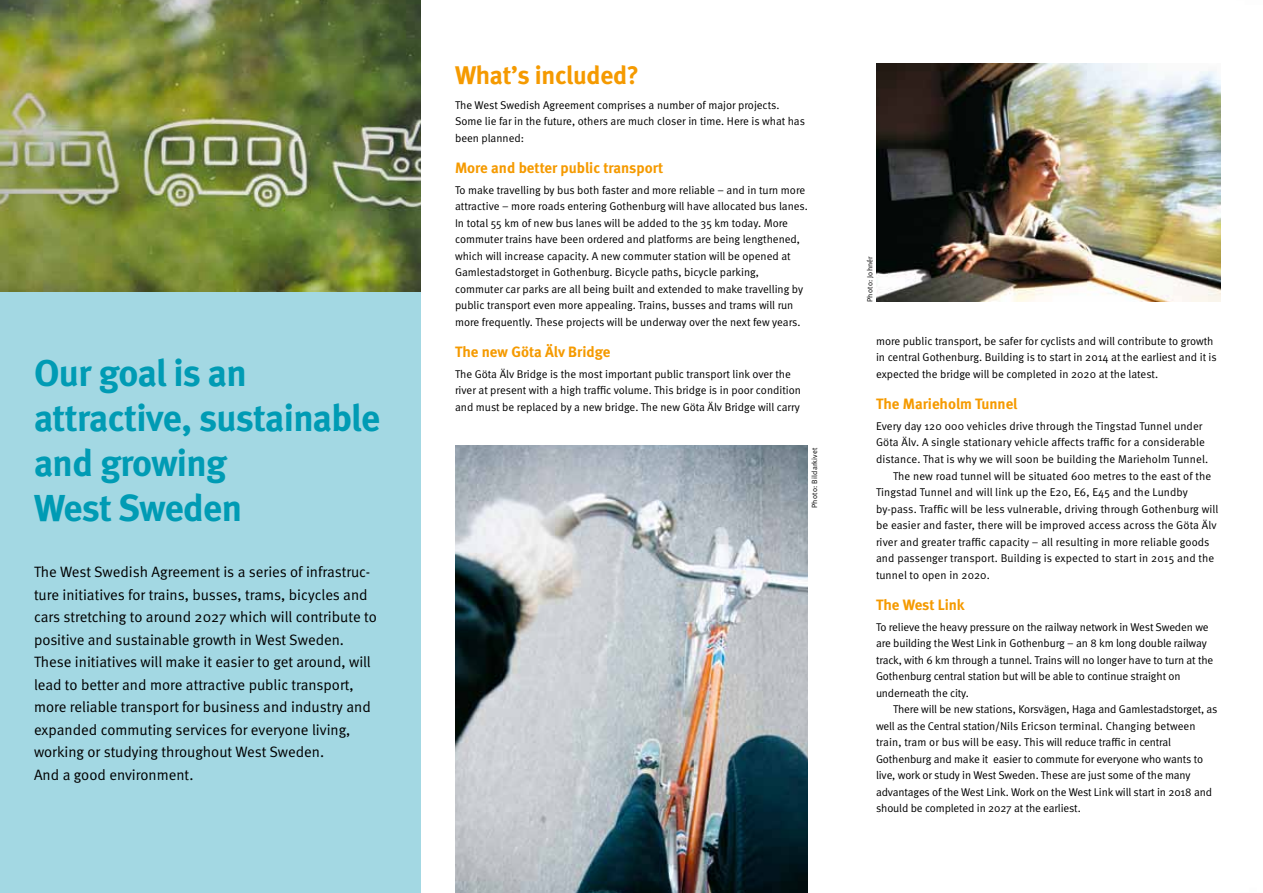
<style>
.page{position:relative;width:1263px;height:893px;background:#fff}
.page>*{position:absolute;margin:0;border:0;box-sizing:border-box;transform-origin:0 0}
.t1{font:700 37.5px/45px "Meta";letter-spacing:-.02em;color:#009bb4}
.t2{font:700 25.5px "Meta";letter-spacing:-.01em;color:#f59a00}
.t3{font:15px/22.5px "Meta Normal";color:#000}
.t4{font:700 15px "Meta";color:#f59a00}
.t5{font:11.25px/16.5px "Meta Normal";color:#000}
.t6{font:7.5px "Meta Normal";letter-spacing:.03em;color:#000}
</style>
<div class="page">
<div style="left:0;top:289px;width:421px;height:604px;background:#a3d8e3"></div>
<img style="left:455px;top:445px;width:353px;height:448px">
<img style="left:0;top:0;width:421px;height:292px">
<img style="left:876px;top:64px;width:344px;height:238px">
<h1 class="t1" style="left:34px;top:350px;width:348px">Our goal is an attractive, sustainable and growing<br>West Sweden</h1>
<p class="t3" style="left:34px;top:561px;width:344px">The West Swedish Agreement is a series of infrastruc&shy;ture initiatives for trains, busses, trams, bicycles and cars stretching to around 2027 which will contribute to positive and sustainable growth in West Sweden.<br>These initiatives will make it easier to get around, will lead to better and more attractive public transport, more reliable transport for business and industry and expanded commuting services for everyone living, working or studying throughout West Sweden.<br>And a good environment.</p>
<h2 class="t2" style="left:455px;top:60px;width:185px">What’s included?</h2>
<p class="t5" style="left:455px;top:96px;width:351px">The West Swedish Agreement comprises a number of major projects.<br>Some lie far in the future, others are much closer in time. Here is what has been planned:</p>
<h3 class="t4" style="left:455px;top:159px;width:210px">More and better public transport</h3>
<p class="t5" style="left:455px;top:181px;width:354px">To make travelling by bus both faster and more reliable – and in turn more attractive – more roads entering Gothenburg will have allocated bus lanes.<br>In total 55 km of new bus lanes will be added to the 35 km today. More commuter trains have been ordered and platforms are being lengthened, which will increase capacity. A new commuter station will be opened at Gamlestadstorget in Gothenburg. Bicycle paths, bicycle parking, commuter car parks are all being built and extended to make travelling by public transport even more appealing. Trains, busses and trams will run more frequently. These projects will be underway over the next few years.</p>
<h3 class="t4" style="left:455px;top:343px;width:157px">The new Göta Älv Bridge</h3>
<p class="t5" style="left:455px;top:366px;width:347px">The Göta Älv Bridge is the most important public transport link over the river at present with a high traffic volume. This bridge is in poor condition and must be replaced by a new bridge. The new Göta Älv Bridge will carry</p>
<p class="t6" style="left:810px;top:508px;width:62px;rotate:-90deg">Photo: Bildarkivet</p>
<p class="t6" style="left:866px;top:302px;width:47px;rotate:-90deg">Photo: Johnér</p>
<p class="t5" style="left:876px;top:333px;width:342px">more public transport, be safer for cyclists and will contribute to growth in central Gothenburg. Building is to start in 2014 at the earliest and it is expected the bridge will be completed in 2020 at the latest.</p>
<h3 class="t4" style="left:876px;top:395px;width:143px">The Marieholm Tunnel</h3>
<p class="t5" style="left:876px;top:418px;width:328px">Every day 120 000 vehicles drive through the Tingstad Tunnel under</p>
<p class="t5" style="left:876px;top:434px;width:330px">Göta Älv. A single stationary vehicle affects traffic for a considerable</p>
<p class="t5" style="left:876px;top:451px;width:334px">distance. That is why we will soon be building the Marieholm Tunnel.</p>
<p class="t5" style="left:893px;top:467px;width:320px">The new road tunnel will be situated 600 metres to the east of the</p>
<p class="t5" style="left:876px;top:484px;width:313px">Tingstad Tunnel and will link up the E20, E6, E45 and the Lundby</p>
<p class="t5" style="left:876px;top:500px;width:344px">by-pass. Traffic will be less vulnerable, driving through Gothenburg will</p>
<p class="t5" style="left:876px;top:517px;width:342px">be easier and faster, there will be improved access across the Göta Älv</p>
<p class="t5" style="left:876px;top:533px;width:335px">river and greater traffic capacity – all resulting in more reliable goods</p>
<p class="t5" style="left:876px;top:550px;width:340px">and passenger transport. Building is expected to start in 2015 and the</p>
<p class="t5" style="left:876px;top:566px;width:115px">tunnel to open in 2020.</p>
<h3 class="t4" style="left:876px;top:596px;width:90px">The West Link</h3>
<p class="t5" style="left:876px;top:618px;width:339px">To relieve the heavy pressure on the railway network in West Sweden we are building the West Link in Gothenburg – an 8 km long double railway track, with 6 km through a tunnel. Trains will no longer have to turn at the Gothenburg central station but will be able to continue straight on underneath the city.</p>
<p class="t5" style="left:876px;top:701px;width:343px;text-indent:17px">There will be new stations, Korsvägen, Haga and Gamlestadstorget, as well as the Central station/Nils Ericson terminal. Changing between train, tram or bus will be easy. This will reduce traffic in central Gothenburg and make it easier to commute for everyone who wants to live, work or study in West Sweden. These are just some of the many advantages of the West Link. Work on the West Link will start in 2018 and should be completed in 2027 at the earliest.</p>
</div>
